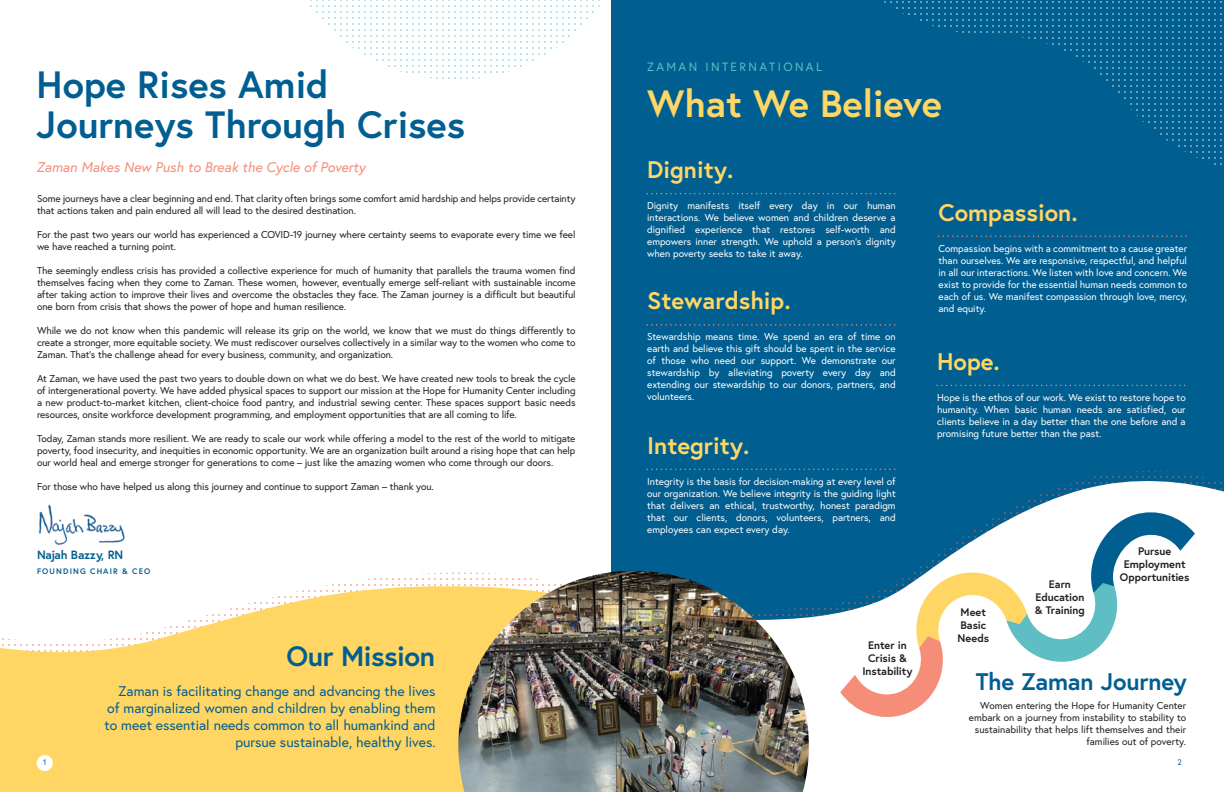
<style>
.page{position:relative;width:1224px;height:792px;background:#fff}
.page>*{position:absolute;margin:0;border:0;box-sizing:border-box;transform-origin:0 0}
.t1{font:700 38px/40px "Europa";color:#005e90}
.t2{font:700 38px "Europa";color:#ffd764}
.t3{font:700 28px "Europa";letter-spacing:-.015em;color:#005e90}
.t4{font:700 24px "Europa";color:#ffd764}
.t5{font:700 24px "Europa";letter-spacing:-.005em;color:#005e90}
.t6{font:700 24px "Europa";color:#ffd664}
.t7{font:14px/16.8px "Europa";color:#005e90;text-align:right}
.t8{font:italic 14px "Europa";color:#f58d79}
.t9{font:12px "Europa";letter-spacing:.2em;color:#5ebec4}
.t10{font:700 12px "Europa";letter-spacing:-.01em;color:#005e90}
.t11{font:700 11px/13.1px "Europa";letter-spacing:-.005em;color:#231f20;text-align:center}
.t12{font:10px/12px "Europa";letter-spacing:-.01em;color:#231f20;text-align:justify}
.t13{font:10px/12px "Europa";color:#fff;text-align:justify}
.t14{font:700 8px "Europa";letter-spacing:.135em;color:#005e90}
.t15{font:8px "Europa";color:#005e90}
</style>
<div class="page">
<svg style="left:310px;top:0;width:290px;height:79px"></svg>
<div style="left:611px;top:0;width:613px;height:792px;background:#005e90"></div>
<svg style="left:0;top:585px;width:458px;height:207px;fill:#ffd664"></svg>
<svg style="left:632px;top:476px;width:592px;height:316px;fill:#fff"></svg>
<img style="left:38px;top:504px;width:87px;height:41px">
<svg style="left:647px;top:193px;width:248px;height:1px"></svg>
<svg style="left:647px;top:324px;width:248px;height:2px"></svg>
<svg style="left:647px;top:469px;width:248px;height:1px"></svg>
<svg style="left:938px;top:235px;width:249px;height:2px"></svg>
<svg style="left:937px;top:385px;width:248px;height:1px"></svg>
<svg style="left:840px;top:508px;width:355px;height:214px"></svg>
<svg style="left:884px;top:1px;width:338px;height:164px"></svg>
<img style="left:458px;top:571px;width:351px;height:221px">
<div style="left:37px;top:755px;width:16px;height:16px;background:#fff;border-radius:50%"></div>
<div style="left:1172px;top:755px;width:16px;height:16px;background:#fff;border-radius:50%"></div>
<h1 class="t1" style="left:37px;top:64px;width:430px">Hope Rises Amid<br>Journeys Through Crises</h1>
<h3 class="t8" style="left:37px;top:159px;width:330px">Zaman Makes New Push to Break the Cycle of Poverty</h3>
<p class="t12" style="left:37px;top:193px;width:540px">Some journeys have a clear beginning and end. That clarity often brings some comfort amid hardship and helps provide certainty that actions taken and pain endured all will lead to the desired destination.</p>
<p class="t12" style="left:37px;top:229px;width:540px">For the past two years our world has experienced a COVID-19 journey where certainty seems to evaporate every time we feel we have reached a turning point.</p>
<p class="t12" style="left:37px;top:265px;width:540px">The seemingly endless crisis has provided a collective experience for much of humanity that parallels the trauma women find themselves facing when they come to Zaman. These women, however, eventually emerge self-reliant with sustainable income after taking action to improve their lives and overcome the obstacles they face. The Zaman journey is a difficult but beautiful one born from crisis that shows the power of hope and human resilience.</p>
<p class="t12" style="left:37px;top:325px;width:540px">While we do not know when this pandemic will release its grip on the world, we know that we must do things differently to create a stronger, more equitable society. We must rediscover ourselves collectively in a similar way to the women who come to Zaman. That’s the challenge ahead for every business, community, and organization.</p>
<p class="t12" style="left:37px;top:373px;width:540px">At Zaman, we have used the past two years to double down on what we do best. We have created new tools to break the cycle of intergenerational poverty. We have added physical spaces to support our mission at the Hope for Humanity Center including a new product-to-market kitchen, client-choice food pantry, and industrial sewing center. These spaces support basic needs resources, onsite workforce development programming, and employment opportunities that are all coming to life.</p>
<p class="t12" style="left:37px;top:433px;width:540px">Today, Zaman stands more resilient. We are ready to scale our work while offering a model to the rest of the world to mitigate poverty, food insecurity, and inequities in economic opportunity. We are an organization built around a rising hope that can help our world heal and emerge stronger for generations to come – just like the amazing women who come through our doors.</p>
<p class="t12" style="left:37px;top:481px;width:398px">For those who have helped us along this journey and continue to support Zaman – thank you.</p>
<p class="t10" style="left:37px;top:546px;width:88px">Najah Bazzy, RN</p>
<p class="t14" style="left:37px;top:565px;width:115px">FOUNDING CHAIR &amp; CEO</p>
<h2 class="t3" style="left:287px;top:637px;width:150px">Our Mission</h2>
<h3 class="t7" style="left:105px;top:683px;width:333px">Zaman is facilitating change and advancing the lives of marginalized women and children by enabling them to meet essential needs common to all humankind and pursue sustainable, healthy lives.</h3>
<p class="t9" style="left:647px;top:59px;width:176px">ZAMAN INTERNATIONAL</p>
<h1 class="t2" style="left:647px;top:78px;width:296px">What We Believe</h1>
<h3 class="t4" style="left:647px;top:153px;width:88px">Dignity.</h3>
<p class="t13" style="left:647px;top:200px;width:250px">Dignity manifests itself every day in our human interactions. We believe women and children deserve a dignified experience that restores self-worth and empowers inner strength. We uphold a person’s dignity when poverty seeks to take it away.</p>
<h3 class="t4" style="left:647px;top:284px;width:145px">Stewardship.</h3>
<p class="t13" style="left:647px;top:331px;width:250px">Stewardship means time. We spend an era of time on earth and believe this gift should be spent in the service of those who need our support. We demonstrate our stewardship by alleviating poverty every day and extending our stewardship to our donors, partners, and volunteers.</p>
<h3 class="t4" style="left:647px;top:429px;width:104px">Integrity.</h3>
<p class="t13" style="left:647px;top:475px;width:250px">Integrity is the basis for decision-making at every level of our organization. We believe integrity is the guiding light that delivers an ethical, trustworthy, honest paradigm that our clients, donors, volunteers, partners, and employees can expect every day.</p>
<p class="t11" style="left:862px;top:638px;width:52px">Enter in<br>Crisis &amp;<br>Instability</p>
<h3 class="t6" style="left:938px;top:196px;width:141px">Compassion.</h3>
<p class="t13" style="left:938px;top:242px;width:250px">Compassion begins with a commitment to a cause greater than ourselves. We are responsive, respectful, and helpful in all our interactions. We listen with love and concern. We exist to provide for the essential human needs common to each of us. We manifest compassion through love, mercy, and equity.</p>
<h3 class="t4" style="left:937px;top:345px;width:64px">Hope.</h3>
<p class="t13" style="left:937px;top:391px;width:250px">Hope is the ethos of our work. We exist to restore hope to humanity. When basic human needs are satisfied, our clients believe in a day better than the one before and a promising future better than the past.</p>
<p class="t11" style="left:958px;top:605px;width:33px;text-align:left">Meet<br>Basic<br>Needs</p>
<p class="t11" style="left:1035px;top:577px;width:51px">Earn<br>Education &amp; Training</p>
<p class="t11" style="left:1120px;top:544px;width:71px">Pursue<br>Employment<br>Opportunities</p>
<h3 class="t5" style="left:976px;top:665px;width:213px">The Zaman Journey</h3>
<p class="t12" style="left:969px;top:700px;width:219px;text-align:right">Women entering the Hope for Humanity Center embark on a journey from instability to stability to sustainability that helps lift themselves and their families out of poverty.</p>
<p class="t15" style="left:43px;top:758px;width:5px">1</p>
<p class="t15" style="left:1178px;top:758px;width:6px">2</p>
</div>
